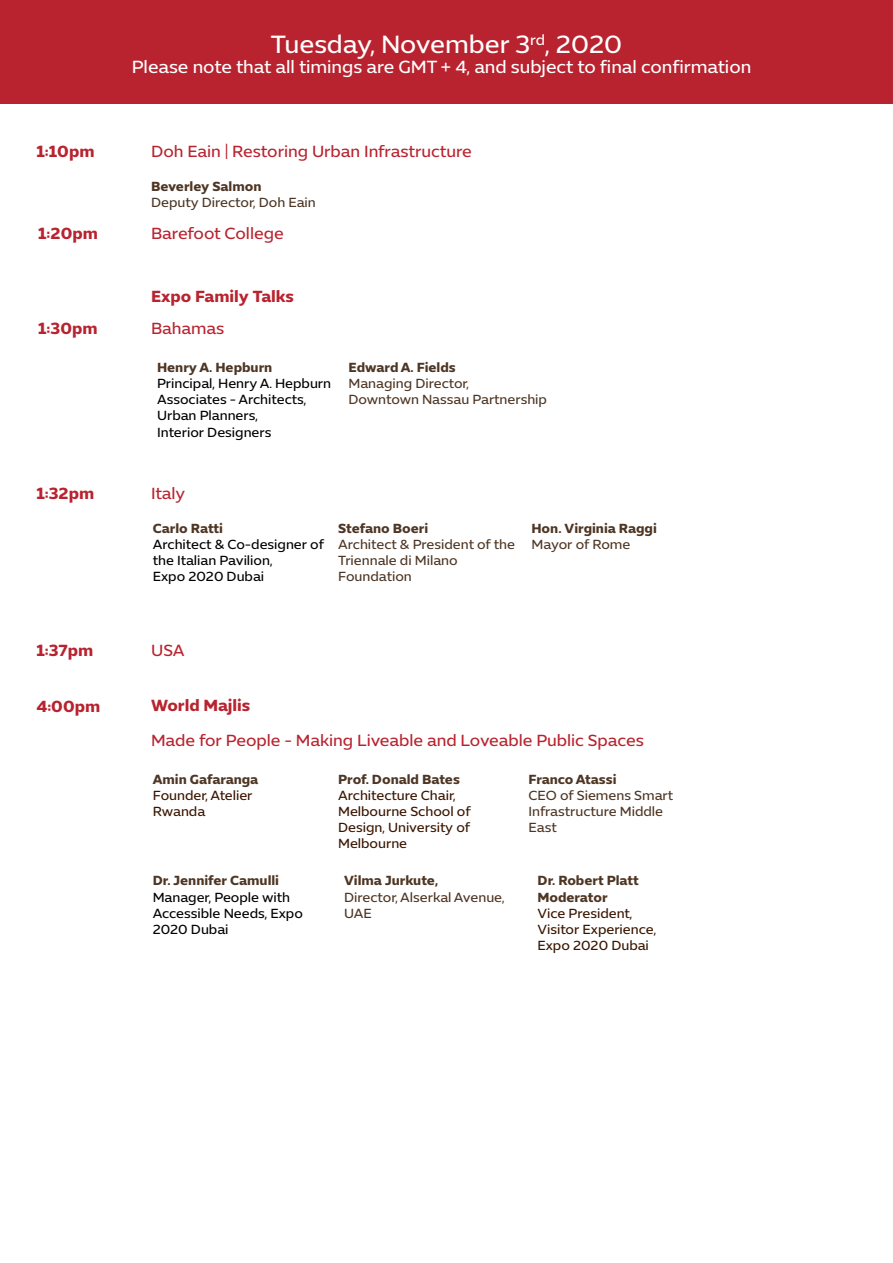
<style>
.page{position:relative;width:893px;height:1263px;background:#fff}
.page>*{position:absolute;margin:0;border:0;box-sizing:border-box;transform-origin:0 0}
.t1{font:25.5px "Expo Office";color:#fff}
.t2{font:18px "Expo Office";color:#fff}
.t3{font:16.5px "Expo Office";color:#b8232f}
.t4{font:700 16.5px "Expo Office";color:#b8232f}
.t5{font:14.85px "Expo Office";color:#fff}
.t6{font:13.5px/16.2px "Expo Office";color:#4e3624}
.t7{font:13.5px/16.2px "Expo Office";color:#000}
.t8{font:700 13.5px/16.2px "Expo Office";color:#4e3624}
.t9{font:13.5px/16.2px "Expo Office";color:#3a1600}
.s1{font-size:25.5px}
</style>
<div class="page">
<div style="left:0;top:1px;width:893px;height:103px;background:#b8232f"></div>
<p class="t5" style="left:530px;top:28px;width:21px"><span class="s1">,</span>r d</p>
<h1 class="t1" style="left:271px;top:25px;width:261px">Tuesday, November 3</h1>
<h2 class="t2" style="left:132px;top:53px;width:621px">Please note that all timings are GMT + 4, and subject to final confirmation</h2>
<h1 class="t1" style="left:556px;top:25px;width:68px">2020</h1>
<p class="t4" style="left:36px;top:142px;width:60px">1:10pm</p>
<p class="t3" style="left:151px;top:139px;width:322px">Doh Eain | Restoring Urban Infrastructure</p>
<p class="t4" style="left:38px;top:224px;width:61px">1:20pm</p>
<p class="t8" style="left:151px;top:178px;width:112px">Beverley Salmon</p>
<p class="t6" style="left:151px;top:195px;width:166px">Deputy Director, Doh Eain</p>
<p class="t3" style="left:151px;top:221px;width:134px">Barefoot College</p>
<p class="t4" style="left:151px;top:286px;width:144px">Expo Family Talks</p>
<p class="t4" style="left:38px;top:319px;width:61px">1:30pm</p>
<p class="t3" style="left:151px;top:316px;width:75px">Bahamas</p>
<p class="t8" style="left:157px;top:359px;width:117px">Henry A. Hepburn</p>
<p class="t7" style="left:157px;top:376px;width:176px">Principal, Henry A. Hepburn<br>Associates - Architects,<br>Urban Planners,<br>Interior Designers</p>
<p class="t8" style="left:349px;top:359px;width:109px">Edward A. Fields</p>
<p class="t6" style="left:349px;top:376px;width:200px">Managing Director,<br>Downtown Nassau Partnership</p>
<p class="t4" style="left:36px;top:484px;width:59px">1:32pm</p>
<p class="t3" style="left:151px;top:481px;width:36px">Italy</p>
<p class="t8" style="left:153px;top:520px;width:72px">Carlo Ratti</p>
<p class="t7" style="left:153px;top:536px;width:173px">Architect &amp; Co-designer of the Italian Pavilion,<br>Expo 2020 Dubai</p>
<p class="t8" style="left:338px;top:520px;width:92px">Stefano Boeri</p>
<p class="t6" style="left:338px;top:536px;width:178px">Architect &amp; President of the<br>Triennale di Milano<br>Foundation</p>
<p class="t8" style="left:531px;top:520px;width:127px">Hon. Virginia Raggi</p>
<p class="t6" style="left:532px;top:536px;width:100px">Mayor of Rome</p>
<p class="t4" style="left:36px;top:641px;width:59px">1:37pm</p>
<p class="t3" style="left:151px;top:638px;width:35px">USA</p>
<p class="t4" style="left:36px;top:696px;width:65px">4:00pm</p>
<p class="t4" style="left:151px;top:696px;width:101px">World Majlis</p>
<p class="t3" style="left:151px;top:727px;width:494px">Made for People - Making Liveable and Loveable Public Spaces</p>
<p class="t8" style="left:153px;top:771px;width:107px">Amin Gafaranga</p>
<p class="t9" style="left:153px;top:787px;width:101px">Founder, Atelier<br>Rwanda</p>
<p class="t8" style="left:528px;top:771px;width:89px">Franco Atassi</p>
<p class="t6" style="left:528px;top:787px;width:146px">CEO of Siemens Smart<br>Infrastructure Middle<br>East</p>
<p class="t8" style="left:338px;top:771px;width:123px">Prof. Donald Bates</p>
<p class="t9" style="left:338px;top:787px;width:134px">Architecture Chair,<br>Melbourne School of<br>Design, University of<br>Melbourne</p>
<p class="t8" style="left:153px;top:873px;width:128px">Dr. Jennifer Camulli</p>
<p class="t7" style="left:153px;top:889px;width:152px">Manager, People with<br>Accessible Needs, Expo<br>2020 Dubai</p>
<p class="t8" style="left:344px;top:873px;width:96px">Vilma Jurkute,</p>
<p class="t6" style="left:344px;top:889px;width:162px">Director, Alserkal Avenue,<br>UAE</p>
<p class="t8" style="left:537px;top:873px;width:103px">Dr. Robert Platt<br>Moderator</p>
<p class="t9" style="left:537px;top:906px;width:120px">Vice President,<br>Visitor Experience,<br>Expo 2020 Dubai</p>
</div>
